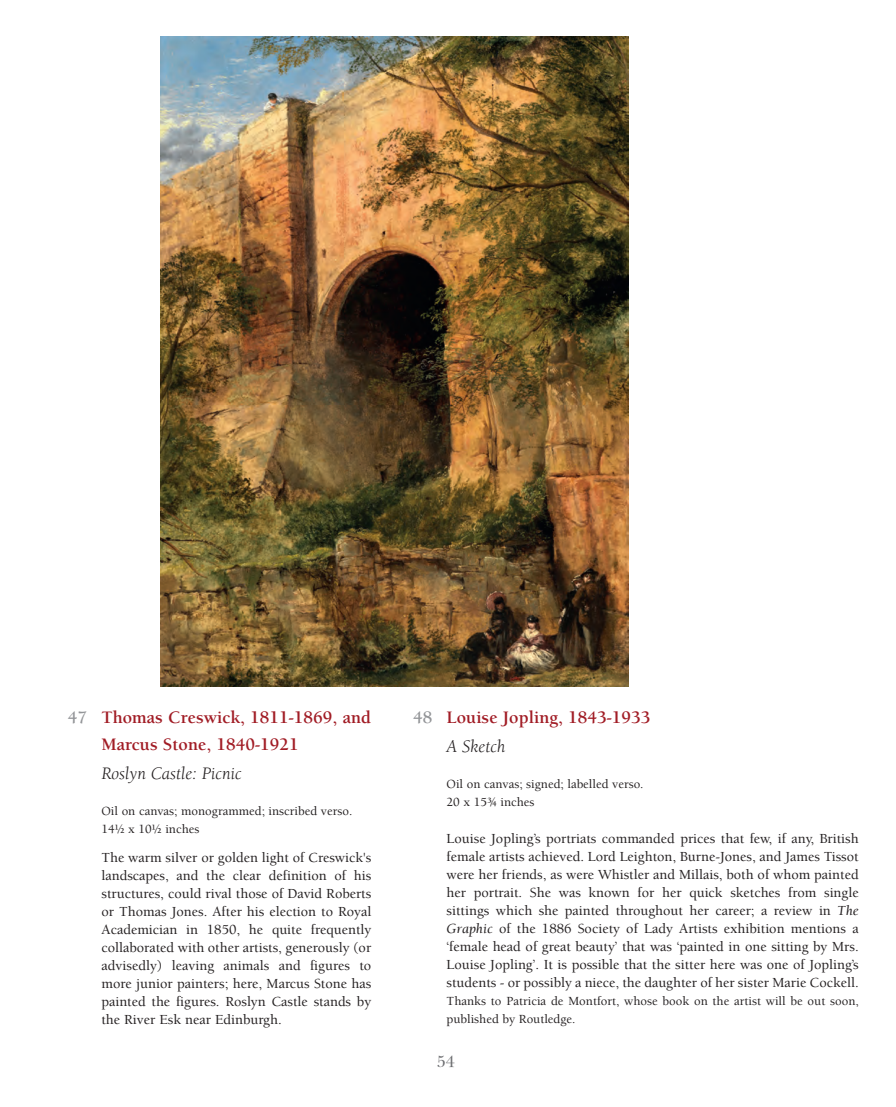
<style>
.page{position:relative;width:896px;height:1107px;background:#fff}
.page>*{position:absolute;margin:0;border:0;box-sizing:border-box;transform-origin:0 0}
.t1{font:700 18px/27px "Berkeley";color:#a11c25}
.t2{font:italic 18px "Berkeley";color:#231f20}
.t3{font:700 18px "Berkeley";color:#939598}
.t4{font:16.5px "New Baskerville SC";color:#6c6d70}
.t5{font:500 14.25px/18px "Berkeley";color:#231f20;text-align:justify}
.t6{font:500 12.75px/18px "Berkeley";color:#231f20}
.s1{font-weight:400;font-style:italic}
</style>
<div class="page">
<img style="left:160px;top:37px;width:468px;height:649px">
<p class="t3" style="left:68px;top:710px;width:21px">47</p>
<p class="t1" style="left:446px;top:705px;width:205px">Louise Jopling, 1843-1933</p>
<p class="t2" style="left:446px;top:739px;width:60px">A Sketch</p>
<p class="t6" style="left:446px;top:775px;width:198px">Oil on canvas; signed; labelled verso.<br>20 x 15¾ inches</p>
<p class="t5" style="left:446px;top:830px;width:413px">Louise Jopling’s portriats commanded prices that few, if any, British female artists achieved. Lord Leighton, Burne-Jones, and James Tissot were her friends, as were Whistler and Millais, both of whom painted her portrait. She was known for her quick sketches from single sittings which she painted throughout her career; a review in <span class="s1">The Graphic</span> of the 1886 Society of Lady Artists exhibition mentions a ‘female head of great beauty’ that was ‘painted in one sitting by Mrs.<br>Louise Jopling’. It is possible that the sitter here was one of Jopling’s students - or possibly a niece, the daughter of her sister Marie Cockell.</p>
<p class="t6" style="left:446px;top:993px;width:413px">Thanks to Patricia de Montfort, whose book on the artist will be out soon, published by Routledge.</p>
<p class="t1" style="left:101px;top:705px;width:271px">Thomas Creswick, 1811-1869, and<br>Marcus Stone, 1840-1921</p>
<p class="t2" style="left:101px;top:766px;width:142px">Roslyn Castle: Picnic</p>
<p class="t6" style="left:101px;top:802px;width:252px">Oil on canvas; monogrammed; inscribed verso.<br>14½ x 10½ inches</p>
<p class="t5" style="left:101px;top:849px;width:271px">The warm silver or golden light of Creswick's landscapes, and the clear definition of his structures, could rival those of David Roberts or Thomas Jones. After his election to Royal Academician in 1850, he quite frequently collaborated with other artists, generously (or advisedly) leaving animals and figures to more junior painters; here, Marcus Stone has painted the figures. Roslyn Castle stands by the River Esk near Edinburgh.</p>
<p class="t3" style="left:413px;top:710px;width:21px">48</p>
<p class="t4" style="left:437px;top:1051px;width:20px">54</p>
</div>
